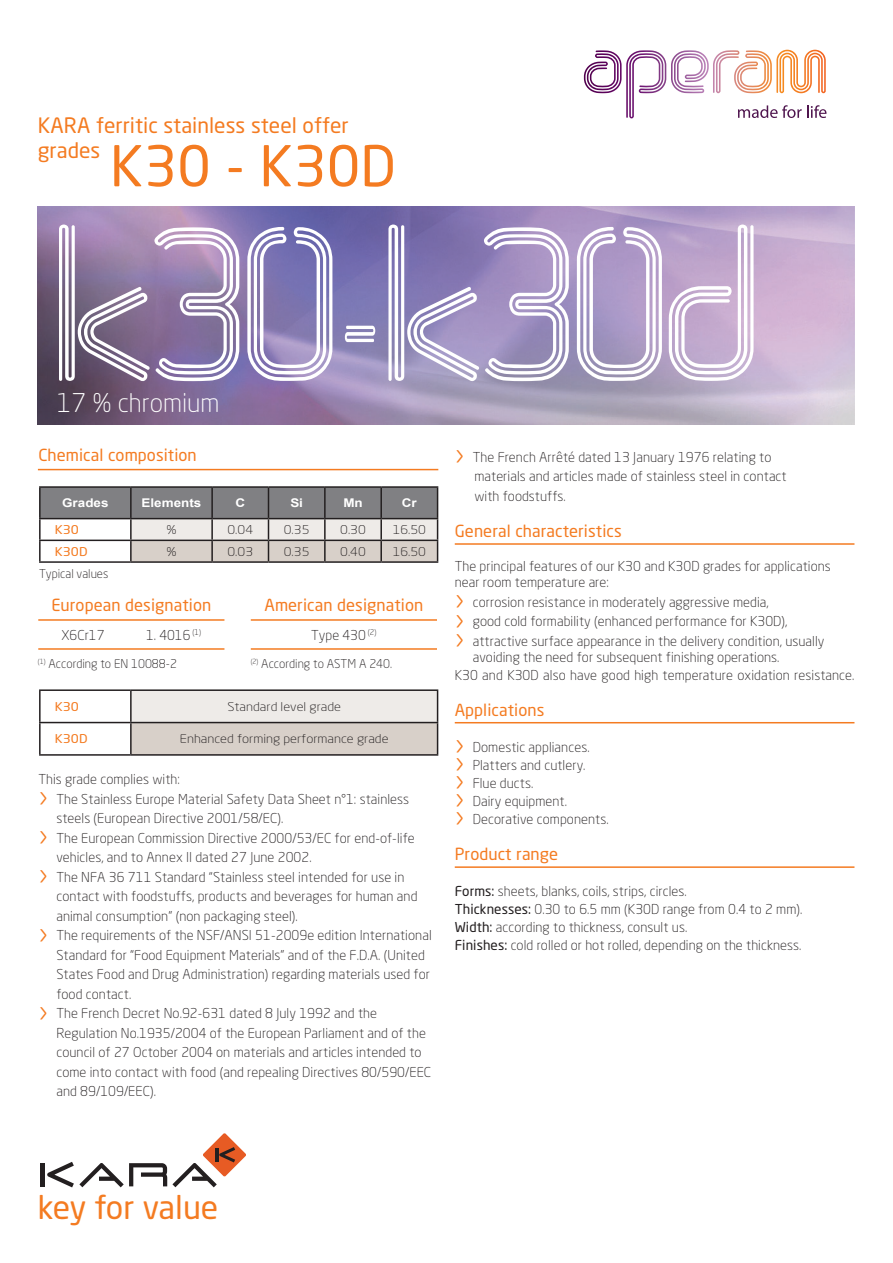
<style>
.page{position:relative;width:893px;height:1263px;background:#fff}
.page>*{position:absolute;margin:0;border:0;box-sizing:border-box;transform-origin:0 0}
.t1{font:238.05px "Aperam";letter-spacing:-.03em;color:#fff;scale:.96 1}
.t2{font:55.5px "Neo Sans";color:#f47b21}
.t3{font:32.1px "Neo Sans Std";letter-spacing:-.01em;color:#f47b21}
.t4{font:300 25.5px "Neo Sans Std";color:#fff}
.t5{font:21px/25.2px "Neo Sans";color:#f47b21}
.t6{font:16.5px "Neo Sans";letter-spacing:.005em;color:#f47b21}
.t7{font:300 13.5px/18px "Neo Sans Std";letter-spacing:.005em;color:#231f20}
.t8{font:300 12px "Neo Sans Std";color:#231f20;scale:1.12 1}
.t9{font:300 12px "Neo Sans Std";color:#231f20}
.t10{font:700 12px "Arial";color:#fff;scale:1.12 1}
.t11{font:12px "Neo Sans";color:#f47b21;scale:1.11 1}
.s1{font-family:"Neo Sans Pro";font-weight:400;font-size:24.75px;color:#f47b21}
.s2{font-weight:400}
</style>
<div class="page">
<img style="left:38px;top:207px;width:816px;height:218px">
<svg style="left:671px;top:50px;width:155px;height:43px"></svg>
<svg style="left:738px;top:105px;width:88px;height:13px"></svg>
<hr style="left:38px;top:469px;width:400px;height:1px;background:#f47b21">
<hr style="left:455px;top:543px;width:399px;height:2px;background:#f47b21">
<hr style="left:455px;top:722px;width:399px;height:1px;background:#f47b21">
<hr style="left:41px;top:1163px;width:4px;height:23px;background:#231f20">
<svg style="left:47px;top:1133px;width:199px;height:54px"></svg>
<hr style="left:215px;top:1148px;width:3px;height:14px;background:#231f20">
<hr style="left:39px;top:488px;width:2px;height:30px;background:#231f20">
<hr style="left:39px;top:519px;width:2px;height:21px;background:#231f20">
<hr style="left:39px;top:541px;width:2px;height:20px;background:#231f20">
<hr style="left:39px;top:486px;width:92px;height:2px;background:#231f20">
<hr style="left:131px;top:486px;width:81px;height:2px;background:#231f20">
<hr style="left:212px;top:486px;width:56px;height:2px;background:#231f20">
<hr style="left:268px;top:486px;width:57px;height:2px;background:#231f20">
<hr style="left:325px;top:486px;width:56px;height:2px;background:#231f20">
<hr style="left:381px;top:486px;width:57px;height:2px;background:#231f20">
<hr style="left:39px;top:518px;width:92px;height:1px;background:#231f20">
<hr style="left:39px;top:540px;width:92px;height:1px;background:#231f20">
<svg style="left:40px;top:487px;width:398px;height:74px;background:#b1aead"></svg>
<hr style="left:39px;top:561px;width:92px;height:2px;background:#231f20">
<hr style="left:131px;top:561px;width:81px;height:2px;background:#231f20">
<hr style="left:212px;top:561px;width:56px;height:2px;background:#231f20">
<hr style="left:268px;top:561px;width:57px;height:2px;background:#231f20">
<hr style="left:325px;top:561px;width:56px;height:2px;background:#231f20">
<hr style="left:381px;top:561px;width:57px;height:2px;background:#231f20">
<svg style="left:41px;top:721px;width:89px;height:3px"></svg>
<div style="left:131px;top:690px;width:307px;height:32px;background:#eeebe8"></div>
<div style="left:131px;top:722px;width:307px;height:33px;background:#d8d0c9"></div>
<hr style="left:39px;top:691px;width:2px;height:31px;background:#231f20">
<hr style="left:39px;top:723px;width:2px;height:31px;background:#231f20">
<hr style="left:39px;top:689px;width:92px;height:2px;background:#231f20">
<hr style="left:131px;top:689px;width:307px;height:2px;background:#231f20">
<hr style="left:130px;top:691px;width:2px;height:31px;background:#231f20">
<hr style="left:437px;top:691px;width:1px;height:31px;background:#231f20">
<hr style="left:39px;top:722px;width:92px;height:1px;background:#231f20">
<hr style="left:131px;top:722px;width:307px;height:1px;background:#231f20">
<hr style="left:130px;top:723px;width:2px;height:31px;background:#231f20">
<hr style="left:437px;top:723px;width:1px;height:31px;background:#231f20">
<hr style="left:39px;top:754px;width:92px;height:2px;background:#231f20">
<hr style="left:131px;top:754px;width:307px;height:2px;background:#231f20">
<hr style="left:38px;top:619px;width:186px;height:2px;background:#f47b21">
<hr style="left:38px;top:648px;width:186px;height:2px;background:#f47b21">
<hr style="left:251px;top:619px;width:186px;height:2px;background:#f47b21">
<hr style="left:251px;top:648px;width:186px;height:2px;background:#f47b21">
<hr style="left:455px;top:866px;width:399px;height:2px;background:#f47b21">
<h3 class="t5" style="left:38px;top:114px;width:312px">KARA ferritic stainless steel offer grades</h3>
<h2 class="t2" style="left:110px;top:139px;width:287px">K30 - K30D</h2>
<h1 class="t1" style="left:53px;top:210px;width:741px">K30-K30D</h1>
<h3 class="t4" style="left:57px;top:388px;width:164px">17 % chromium</h3>
<p class="t6" style="left:38px;top:447px;width:160px">Chemical composition</p>
<p class="t10" style="left:62px;top:495px;width:43px">Grades</p>
<p class="t10" style="left:142px;top:495px;width:55px">Elements</p>
<p class="t10" style="left:235px;top:495px;width:10px">C</p>
<p class="t10" style="left:290px;top:495px;width:13px">Si</p>
<p class="t10" style="left:343px;top:495px;width:19px">Mn</p>
<p class="t10" style="left:402px;top:495px;width:15px">Cr</p>
<p class="t11" style="left:55px;top:524px;width:23px">K30</p>
<p class="t8" style="left:166px;top:522px;width:11px">%</p>
<p class="t8" style="left:227px;top:522px;width:24px">0.04</p>
<p class="t8" style="left:284px;top:522px;width:24px">0.35</p>
<p class="t8" style="left:340px;top:522px;width:24px">0.30</p>
<p class="t8" style="left:393px;top:522px;width:31px">16.50</p>
<p class="t11" style="left:55px;top:545px;width:31px">K30D</p>
<p class="t8" style="left:166px;top:544px;width:11px">%</p>
<p class="t8" style="left:227px;top:544px;width:24px">0.03</p>
<p class="t8" style="left:284px;top:544px;width:24px">0.35</p>
<p class="t8" style="left:340px;top:544px;width:24px">0.40</p>
<p class="t8" style="left:393px;top:544px;width:31px">16.50</p>
<p class="t9" style="left:39px;top:566px;width:71px">Typical values</p>
<p class="t6" style="left:51px;top:597px;width:161px">European designation</p>
<p class="t7" style="left:61px;top:626px;width:45px">X6Cr17</p>
<p class="t7" style="left:146px;top:626px;width:57px">1. 4016 <sup>(1)</sup></p>
<p class="t9" style="left:38px;top:656px;width:141px"><sup>(1)</sup> According to EN 10088-2</p>
<p class="t6" style="left:264px;top:597px;width:160px">American designation</p>
<p class="t7" style="left:311px;top:626px;width:67px">Type 430 <sup>(2)</sup></p>
<p class="t9" style="left:251px;top:656px;width:143px"><sup>(2)</sup> According to ASTM A 240.</p>
<p class="t11" style="left:55px;top:701px;width:23px">K30</p>
<p class="t8" style="left:227px;top:699px;width:103px">Standard level grade</p>
<p class="t11" style="left:55px;top:733px;width:31px">K30D</p>
<p class="t8" style="left:180px;top:732px;width:188px">Enhanced forming performance grade</p>
<p class="t7" style="left:38px;top:770px;width:143px">This grade complies with:</p>
<p class="t7" style="left:38px;top:789px;width:372px"><span class="s1">&gt;</span> The Stainless Europe Material Safety Data Sheet n°1: stainless</p>
<p class="t7" style="left:56px;top:809px;width:229px">steels (European Directive 2001/58/EC).</p>
<p class="t7" style="left:38px;top:828px;width:378px"><span class="s1">&gt;</span> The European Commission Directive 2000/53/EC for end-of-life</p>
<p class="t7" style="left:56px;top:848px;width:257px">vehicles, and to Annex II dated 27 June 2002.</p>
<p class="t7" style="left:38px;top:867px;width:368px"><span class="s1">&gt;</span> The NFA 36 711 Standard “Stainless steel intended for use in</p>
<p class="t7" style="left:56px;top:887px;width:363px">contact with foodstuffs, products and beverages for human and</p>
<p class="t7" style="left:56px;top:906px;width:243px">animal consumption” (non packaging steel).</p>
<p class="t7" style="left:38px;top:926px;width:395px"><span class="s1">&gt;</span> The requirements of the NSF/ANSI 51-2009e edition International</p>
<p class="t7" style="left:56px;top:945px;width:370px">Standard for “Food Equipment Materials” and of the F.D.A. (United</p>
<p class="t7" style="left:56px;top:965px;width:375px">States Food and Drug Administration) regarding materials used for</p>
<p class="t7" style="left:56px;top:984px;width:76px">food contact.</p>
<p class="t7" style="left:38px;top:1004px;width:340px"><span class="s1">&gt;</span> The French Decret No.92-631 dated 8 July 1992 and the</p>
<p class="t7" style="left:56px;top:1023px;width:371px">Regulation No.1935/2004 of the European Parliament and of the</p>
<p class="t7" style="left:56px;top:1043px;width:367px">council of 27 October 2004 on materials and articles intended to</p>
<p class="t7" style="left:56px;top:1062px;width:376px">come into contact with food (and repealing Directives 80/590/EEC</p>
<p class="t7" style="left:56px;top:1082px;width:101px">and 89/109/EEC).</p>
<p class="t7" style="left:474px;top:447px;width:314px;line-height:19.5px;text-indent:-20px"><span class="s1">&gt;</span> The French Arrêté dated 13 January 1976 relating to materials and articles made of stainless steel in contact with foodstuffs.</p>
<p class="t6" style="left:455px;top:523px;width:168px">General characteristics</p>
<p class="t7" style="left:455px;top:558px;width:378px;line-height:16.2px">The principal features of our K30 and K30D grades for applications near room temperature are:</p>
<p class="t7" style="left:455px;top:592px;width:371px;line-height:19.5px"><span class="s1">&gt;</span> corrosion resistance in moderately aggressive media,<br><span class="s1">&gt;</span> good cold formability (enhanced performance for K30D),<br><span class="s1">&gt;</span> attractive surface appearance in the delivery condition, usually</p>
<p class="t7" style="left:455px;top:648px;width:401px;text-indent:18px">avoiding the need for subsequent finishing operations.<br>K30 and K30D also have good high temperature oxidation resistance.</p>
<p class="t6" style="left:455px;top:702px;width:91px">Applications</p>
<p class="t7" style="left:455px;top:738px;width:155px"><span class="s1">&gt;</span> Domestic appliances.<br><span class="s1">&gt;</span> Platters and cutlery.<br><span class="s1">&gt;</span> Flue ducts.<br><span class="s1">&gt;</span> Dairy equipment.<br><span class="s1">&gt;</span> Decorative components.</p>
<p class="t6" style="left:455px;top:846px;width:105px">Product range</p>
<p class="t7" style="left:455px;top:882px;width:349px"><span class="s2">Forms:</span> sheets, blanks, coils, strips, circles.<br><span class="s2">Thicknesses:</span> 0.30 to 6.5 mm (K30D range from 0.4 to 2 mm).<br><span class="s2">Width:</span> according to thickness, consult us.<br><span class="s2">Finishes:</span> cold rolled or hot rolled, depending on the thickness.</p>
<h3 class="t3" style="left:38px;top:1188px;width:182px">key for value</h3>
</div>
